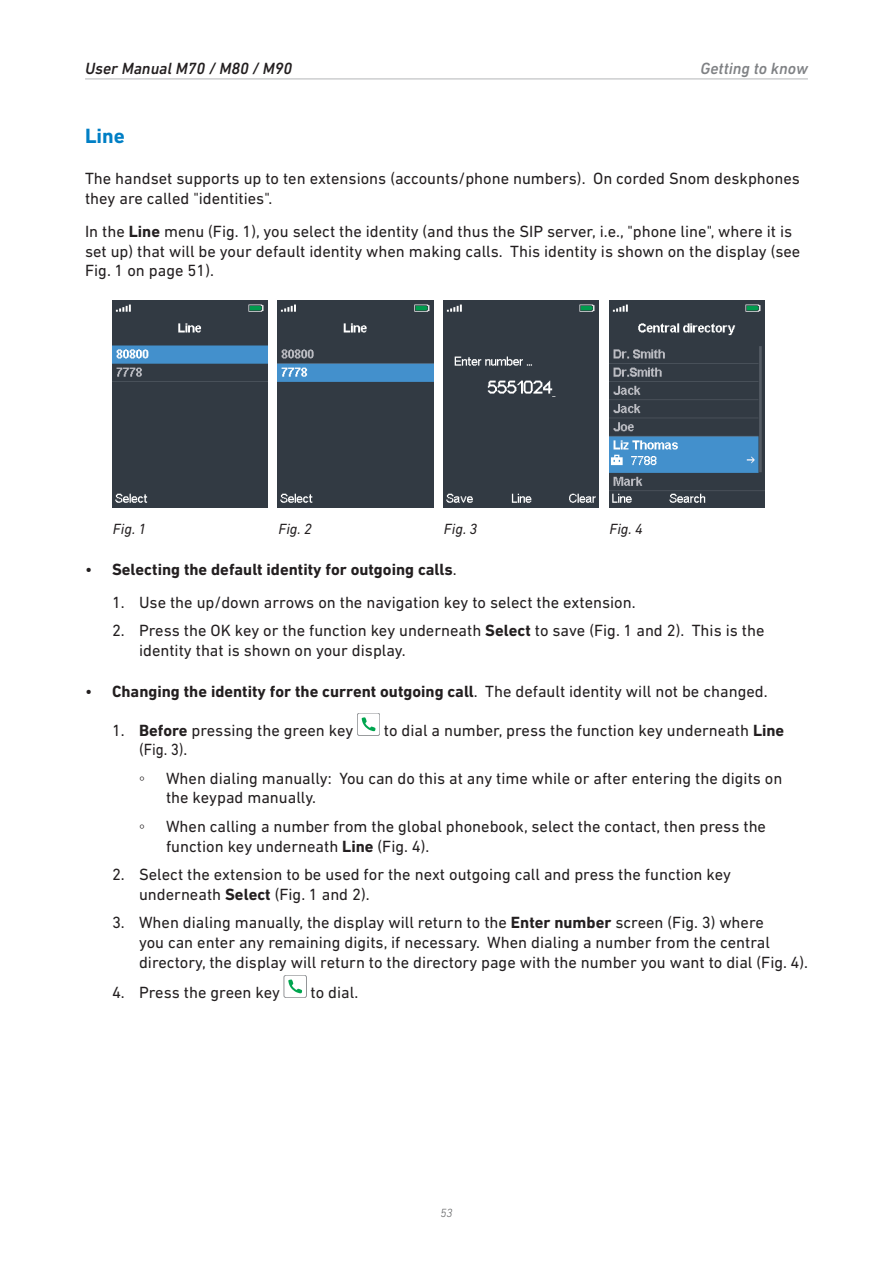
<style>
.page{position:relative;width:893px;height:1263px;background:#fff}
.page>*{position:absolute;margin:0;border:0;box-sizing:border-box;transform-origin:0 0}
.Ü3{font:700 21px "DIN Next LT Pro";color:#007fc5}
.t1{font:16.5px/19.8px "DIN Next LT Pro";color:#231f20}
.t2{font:700 16.5px "DIN Next LT Pro";color:#231f20}
.t3{font:italic 500 16.5px "DIN Next LT Pro";color:#231f20}
.t4{font:italic 500 16.5px "DIN Next LT Pro";color:#808285}
.t5{font:16.5px "Calibri";color:#231f20}
.Bildunterschrift{font:italic 15px "DIN Next LT Pro";color:#231f20}
.t6{font:italic 300 12px "DIN Next LT Pro";color:#57585a}
.s1{font-weight:700}
.s2{font-weight:400}
</style>
<div class="page">
<hr style="left:85px;top:78px;width:723px;height:1px;background:#bcbdc0">
<img style="left:112px;top:301px;width:155px;height:207px">
<img style="left:278px;top:301px;width:155px;height:207px">
<div style="left:443px;top:301px;width:156px;height:207px;background:#323a43"></div>
<img style="left:609px;top:301px;width:155px;height:207px">
<div style="left:357px;top:713px;width:23px;height:22px;border:1px solid #939598;border-radius:2px"></div>
<svg style="left:362px;top:717px;width:14px;height:14px"></svg>
<div style="left:284px;top:975px;width:22px;height:23px;border:1px solid #939598;border-radius:2px"></div>
<svg style="left:288px;top:979px;width:14px;height:14px"></svg>
<p class="t3" style="left:85px;top:59px;width:209px">User Manual M70 / M80 / M90</p>
<p class="t4" style="left:701px;top:59px;width:109px">Getting to know</p>
<p class="Ü3" style="left:85px;top:124px;width:41px">Line</p>
<p class="t1" style="left:85px;top:169px;width:716px">The handset supports up to ten extensions (accounts/phone numbers). On corded Snom deskphones they are called "identities".</p>
<p class="t1" style="left:85px;top:221px;width:717px">In the <span class="s1">Line</span> menu (Fig. 1), you select the identity (and thus the SIP server, i.e., "phone line", where it is set up) that will be your default identity when making calls. This identity is shown on the display (see<br>Fig. 1 on page 51).</p>
<p class="Bildunterschrift" style="left:113px;top:520px;width:35px">Fig. 1</p>
<p class="Bildunterschrift" style="left:278px;top:520px;width:35px">Fig. 2</p>
<p class="Bildunterschrift" style="left:444px;top:520px;width:35px">Fig. 3</p>
<p class="Bildunterschrift" style="left:609px;top:520px;width:35px">Fig. 4</p>
<p class="t2" style="left:85px;top:560px;width:373px"><span class="s2">•</span> Selecting the default identity for outgoing calls<span class="s2">.</span></p>
<p class="t1" style="left:112px;top:592px;width:525px">1. Use the up/down arrows on the navigation key to select the extension.</p>
<p class="t1" style="left:139px;top:620px;width:627px;text-indent:-27px">2. Press the OK key or the function key underneath <span class="s1">Select</span> to save (Fig. 1 and 2). This is the identity that is shown on your display.</p>
<p class="t2" style="left:85px;top:682px;width:684px"><span class="s2">•</span> Changing the identity for the current outgoing call<span class="s2">. The default identity will not be changed.</span></p>
<p class="t1" style="left:112px;top:720px;width:243px">1. <span class="s1">Before</span> pressing the green key</p>
<p class="t1" style="left:384px;top:720px;width:402px">to dial a number, press the function key underneath <span class="s1">Line</span></p>
<p class="t1" style="left:139px;top:740px;width:50px">(Fig. 3).</p>
<p class="t5" style="left:139px;top:768px;width:7px">◦</p>
<p class="t1" style="left:166px;top:768px;width:618px">When dialing manually: You can do this at any time while or after entering the digits on the keypad manually.</p>
<p class="t5" style="left:139px;top:816px;width:7px">◦</p>
<p class="t1" style="left:166px;top:816px;width:601px">When calling a number from the global phonebook, select the contact, then press the function key underneath <span class="s1">Line</span> (Fig. 4).</p>
<p class="t1" style="left:139px;top:864px;width:593px;text-indent:-27px">2. Select the extension to be used for the next outgoing call and press the function key underneath <span class="s1">Select</span> (Fig. 1 and 2).</p>
<p class="t1" style="left:139px;top:912px;width:671px;text-indent:-27px">3. When dialing manually, the display will return to the <span class="s1">Enter number</span> screen (Fig. 3) where<br>you can enter any remaining digits, if necessary. When dialing a number from the central directory, the display will return to the directory page with the number you want to dial (Fig. 4).</p>
<p class="t1" style="left:112px;top:982px;width:169px">4. Press the green key</p>
<p class="t1" style="left:310px;top:982px;width:49px">to dial.</p>
<p class="t6" style="left:440px;top:1205px;width:14px">53</p>
</div>
